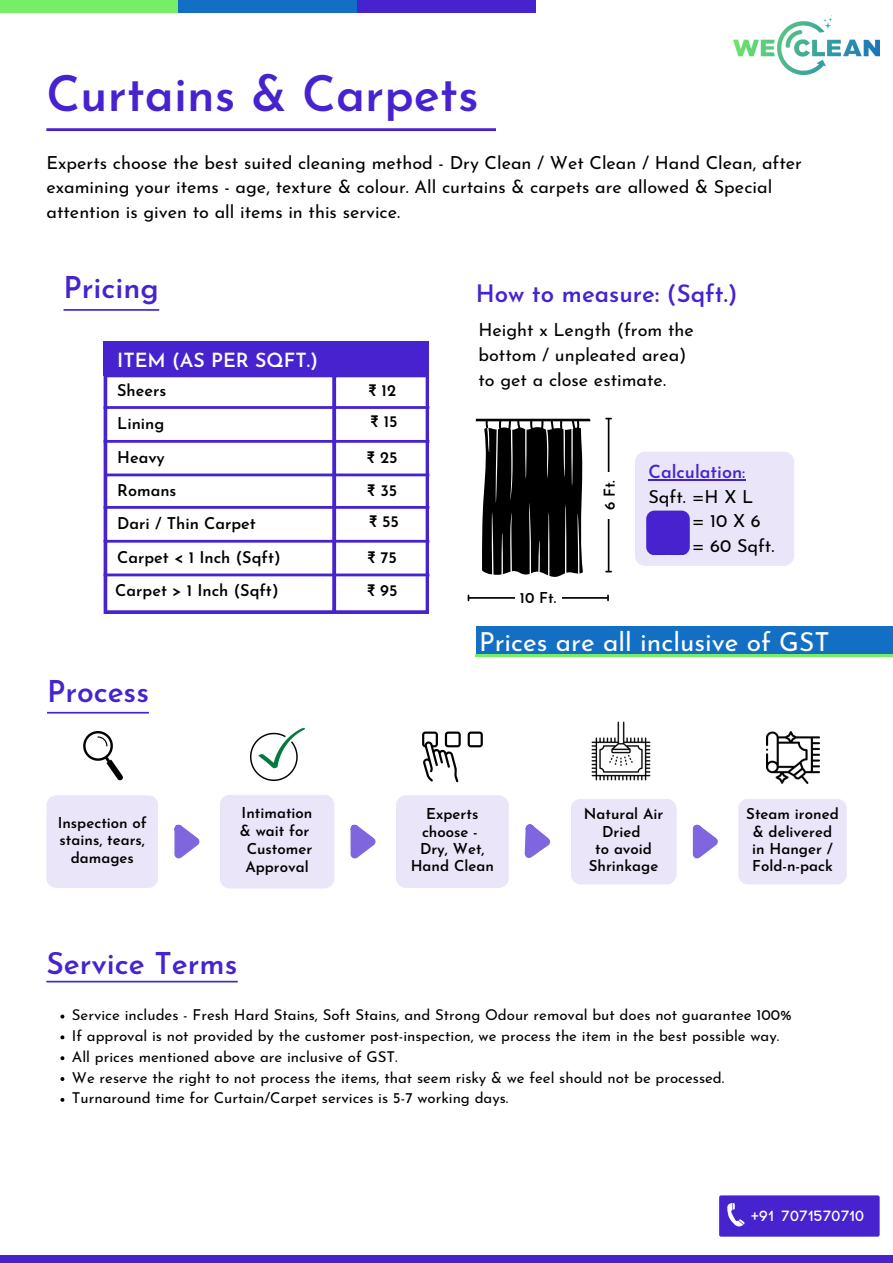
<style>
.page{position:relative;width:893px;height:1263px;background:#fff}
.page>*{position:absolute;margin:0;border:0;box-sizing:border-box;transform-origin:0 0}
.t1{font:600 48.75px "Josefin Sans";color:#4723d0}
.t2{font:600 30px "Josefin Sans";color:#4723d0}
.t3{font:26.25px "Josefin Sans";color:#fff}
.t4{font:600 24px "Josefin Sans";color:#4723d0}
.t5{font:600 19.5px "Josefin Sans";color:#fff}
.t6{font:18px/24.8px "Josefin Sans";color:#000}
.t7{font:600 18px "Josefin Sans";color:#4723d0}
.t8{font:18px "Josefin Sans";color:#fff}
.t9{font:600 16.2px "Josefin Sans";color:#000}
.t10{font:15px "Josefin Sans";color:#000}
.t11{font:600 15px/17.4px "Josefin Sans";color:#000;text-align:center}
.t12{font:14.62px "Code Pro Normal LC";color:#fff}
.s1{font-weight:400}
.s2{color:#000}
.s3{color:#fff}
</style>
<div class="page">
<div style="left:0;top:0;width:179px;height:12px;background:#76ef66"></div>
<div style="left:0;top:1255px;width:893px;height:8px;background:#4723d0"></div>
<div style="left:179px;top:0;width:178px;height:12px;background:#136fc3"></div>
<div style="left:357px;top:0;width:179px;height:12px;background:#4723d0"></div>
<hr style="left:46px;top:128px;width:450px;height:3px;background:#4723d0">
<hr style="left:46px;top:981px;width:192px;height:1px;background:#4723d0">
<svg style="left:60px;top:1014px;width:4px;height:4px"></svg>
<svg style="left:60px;top:1035px;width:4px;height:4px"></svg>
<svg style="left:60px;top:1056px;width:4px;height:4px"></svg>
<svg style="left:60px;top:1077px;width:4px;height:4px"></svg>
<svg style="left:60px;top:1098px;width:4px;height:4px"></svg>
<hr style="left:64px;top:309px;width:95px;height:2px;background:#4723d0">
<hr style="left:47px;top:712px;width:102px;height:1px;background:#4723d0">
<div style="left:738px;top:799px;width:108px;height:85px;background:#eae5f9;border-radius:10px"></div>
<svg style="left:692px;top:824px;width:26px;height:35px"></svg>
<svg style="left:524px;top:824px;width:27px;height:34px"></svg>
<div style="left:46px;top:795px;width:112px;height:93px;background:#eae5f9;border-radius:10px"></div>
<div style="left:220px;top:795px;width:114px;height:93px;background:#eae5f9;border-radius:10px"></div>
<svg style="left:174px;top:824px;width:26px;height:35px"></svg>
<svg style="left:350px;top:824px;width:26px;height:35px"></svg>
<img style="left:251px;top:729px;width:54px;height:52px">
<div style="left:396px;top:795px;width:113px;height:93px;background:#eae5f9;border-radius:10px"></div>
<svg style="left:422px;top:731px;width:39px;height:51px"></svg>
<svg style="left:468px;top:731px;width:15px;height:16px"></svg>
<svg style="left:83px;top:731px;width:40px;height:50px"></svg>
<div style="left:570px;top:799px;width:106px;height:85px;background:#eae5f9;border-radius:10px"></div>
<img style="left:766px;top:731px;width:53px;height:53px">
<img style="left:591px;top:721px;width:60px;height:60px">
<svg style="left:336px;top:376px;width:93px;height:238px"></svg>
<div style="left:104px;top:342px;width:325px;height:34px;background:#4723d0"></div>
<svg style="left:104px;top:376px;width:232px;height:238px"></svg>
<hr style="left:104px;top:406px;width:325px;height:3px;background:#4723d0">
<hr style="left:104px;top:440px;width:325px;height:3px;background:#4723d0">
<hr style="left:332px;top:342px;width:4px;height:36px;background:#4723d0">
<hr style="left:104px;top:506px;width:325px;height:3px;background:#4723d0">
<hr style="left:104px;top:540px;width:325px;height:3px;background:#4723d0">
<hr style="left:104px;top:573px;width:325px;height:3px;background:#4723d0">
<hr style="left:106px;top:473px;width:323px;height:3px;background:#4723d0">
<hr style="left:469px;top:597px;width:138px;height:2px;background:#000">
<hr style="left:608px;top:419px;width:1px;height:152px;background:#000">
<div style="left:515px;top:583px;width:46px;height:31px;background:#fff"></div>
<div style="left:595px;top:472px;width:31px;height:46px;background:#fff"></div>
<div style="left:635px;top:452px;width:159px;height:114px;background:#eae5f9;border-radius:10px"></div>
<hr style="left:648px;top:479px;width:94px;height:2px;background:#4723d0">
<div style="left:646px;top:511px;width:44px;height:44px;background:#4723d0;border-radius:8px"></div>
<svg style="left:476px;top:419px;width:114px;height:158px"></svg>
<div style="left:719px;top:1195px;width:160px;height:41px;background:#4723d0;border-radius:2px"></div>
<svg style="left:727px;top:1203px;width:17px;height:24px"></svg>
<img style="left:733px;top:16px;width:146px;height:58px">
<div style="left:476px;top:626px;width:417px;height:28px;background:#136fc3"></div>
<hr style="left:476px;top:654px;width:417px;height:2px;background:#76ef66">
<p class="t1" style="left:46px;top:75px;width:434px">Curtains &amp; Carpets</p>
<p class="t6" style="left:46px;top:152px;width:757px">Experts choose the best suited cleaning method - Dry Clean / Wet Clean / Hand Clean, after examining your items - age, texture &amp; colour. All curtains &amp; carpets are allowed &amp; Special attention is given to all items in this service.</p>
<p class="t2" style="left:64px;top:275px;width:97px">Pricing</p>
<p class="t5" style="left:117px;top:352px;width:202px">ITEM (AS PER SQFT.)</p>
<p class="t9" style="left:117px;top:384px;width:51px">Sheers</p>
<p class="t9" style="left:368px;top:384px;width:30px">₹ 12</p>
<p class="t9" style="left:117px;top:417px;width:49px">Lining</p>
<p class="t9" style="left:370px;top:415px;width:29px">₹ 15</p>
<p class="t9" style="left:117px;top:451px;width:49px">Heavy</p>
<p class="t9" style="left:366px;top:451px;width:33px">₹ 25</p>
<p class="t9" style="left:117px;top:483px;width:61px">Romans</p>
<p class="t9" style="left:366px;top:484px;width:32px">₹ 35</p>
<p class="t9" style="left:117px;top:517px;width:140px">Dari / Thin Carpet</p>
<p class="t9" style="left:368px;top:515px;width:32px">₹ 55</p>
<p class="t9" style="left:117px;top:550px;width:165px">Carpet &lt; 1 Inch (Sqft)</p>
<p class="t9" style="left:367px;top:551px;width:32px">₹ 75</p>
<p class="t9" style="left:115px;top:584px;width:165px">Carpet &gt; 1 Inch (Sqft)</p>
<p class="t9" style="left:366px;top:584px;width:32px">₹ 95</p>
<p class="t2" style="left:47px;top:679px;width:103px">Process</p>
<p class="t4" style="left:476px;top:284px;width:263px">How to measure: (Sqft.)</p>
<p class="t6" style="left:478px;top:319px;width:217px">Height x Length (from the bottom / unpleated area) to get a close estimate.</p>
<p class="t11" style="left:520px;top:590px;width:38px">10 Ft.</p>
<p class="t11" style="left:602px;top:510px;width:32px;rotate:-90deg">6 Ft.</p>
<p class="t7" style="left:648px;top:464px;width:98px">Calculation<span class="s1">:</span></p>
<p class="t6" style="left:648px;top:486px;width:106px">Sqft. =H X L</p>
<p class="t8" style="left:648px;top:514px;width:114px">Sqft. <span class="s2">= 10 X 6</span></p>
<p class="t6" style="left:648px;top:535px;width:127px"><span class="s3">Sqft.</span> = 60 Sqft.</p>
<p class="t3" style="left:479px;top:632px;width:352px">Prices are all inclusive of GST</p>
<p class="t11" style="left:58px;top:815px;width:91px">Inspection of stains, tears, damages</p>
<p class="t11" style="left:240px;top:805px;width:74px;line-height:18px">Intimation &amp; wait for<br>Customer<br>Approval</p>
<p class="t11" style="left:422px;top:807px;width:58px;text-align:left">Experts choose -</p>
<p class="t11" style="left:411px;top:841px;width:85px">Dry, Wet,<br>Hand Clean</p>
<p class="t2" style="left:46px;top:951px;width:193px">Service Terms</p>
<p class="t11" style="left:584px;top:807px;width:81px">Natural Air<br>Dried</p>
<p class="t11" style="left:589px;top:841px;width:71px">to avoid<br>Shrinkage</p>
<p class="t11" style="left:746px;top:807px;width:94px">Steam ironed &amp; delivered in Hanger /<br>Fold-n-pack</p>
<p class="t10" style="left:72px;top:1009px;width:721px">Service includes - Fresh Hard Stains, Soft Stains, and Strong Odour removal but does not guarantee 100%</p>
<p class="t10" style="left:72px;top:1030px;width:709px">If approval is not provided by the customer post-inspection, we process the item in the best possible way.</p>
<p class="t10" style="left:72px;top:1050px;width:327px">All prices mentioned above are inclusive of GST.</p>
<p class="t10" style="left:72px;top:1071px;width:654px">We reserve the right to not process the items, that seem risky &amp; we feel should not be processed.</p>
<p class="t10" style="left:72px;top:1092px;width:438px">Turnaround time for Curtain/Carpet services is 5-7 working days.</p>
<p class="t12" style="left:751px;top:1207px;width:115px">+91 7071570710</p>
</div>
